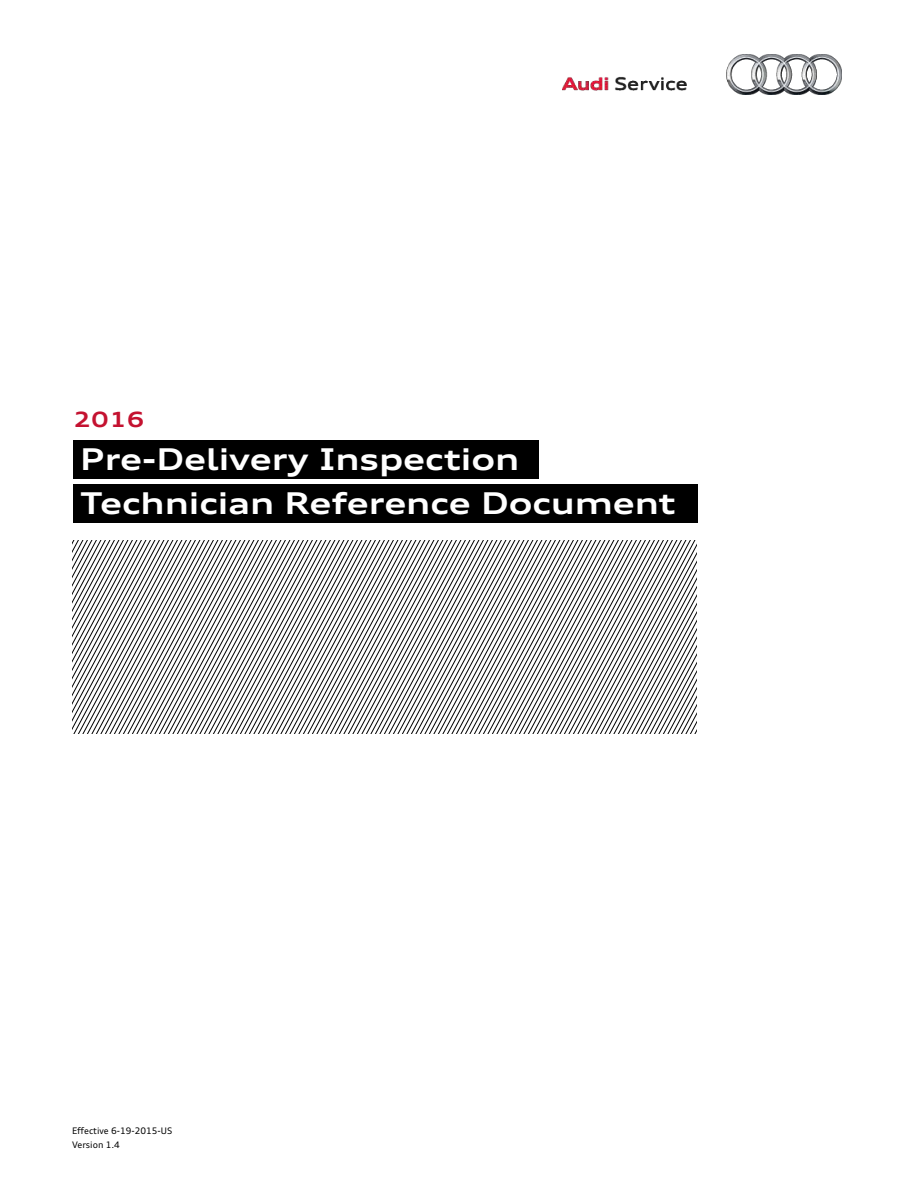
<style>
.page{position:relative;width:918px;height:1188px;background:#fff}
.page>*{position:absolute;margin:0;border:0;box-sizing:border-box;transform-origin:0 0}
.t1{font:700 expanded 30px/44.1px "Audi Type";color:#fff}
.t2{font:700 expanded 21px "Audi Type";color:#c41230}
.t3{font:9px/13.5px "Audi Type";color:#000}
</style>
<div class="page">
<img style="left:562px;top:54px;width:279px;height:40px">
<div style="left:74px;top:440px;width:465px;height:39px;background:#000"></div>
<div style="left:74px;top:485px;width:624px;height:38px;background:#000"></div>
<svg style="left:72px;top:541px;width:625px;height:193px"></svg>
<p class="t2" style="left:74px;top:405px;width:73px">2016</p>
<p class="t1" style="left:80px;top:436px;width:597px">Pre-Delivery Inspection<br>Technician Reference Document</p>
<p class="t3" style="left:72px;top:1124px;width:102px">Effective 6-19-2015-US<br>Version 1.4</p>
</div>
